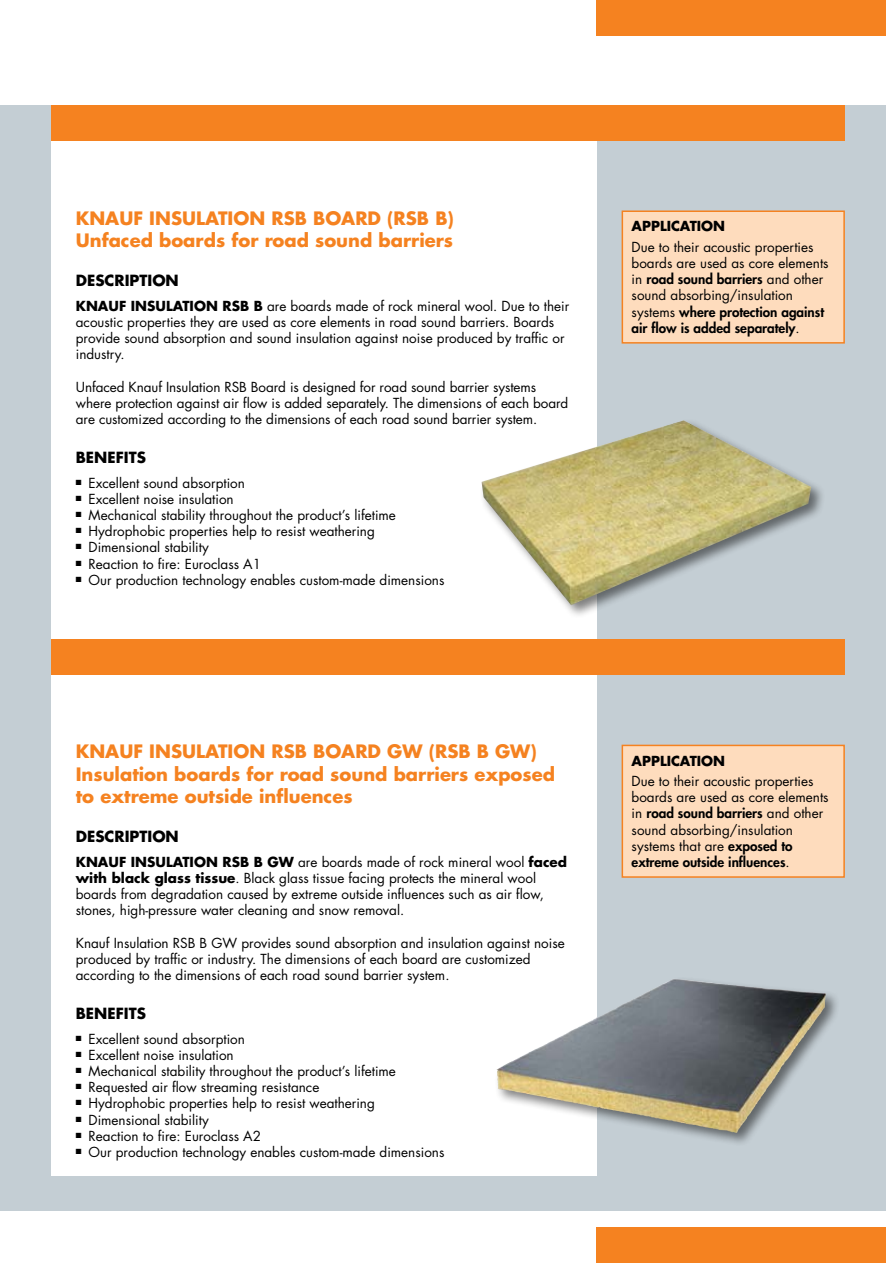
<style>
.page{position:relative;width:886px;height:1263px;background:#fff}
.page>*{position:absolute;margin:0;border:0;box-sizing:border-box;transform-origin:0 0}
.t1{font:700 18px/22.5px "SS Futura";color:#f58220}
.t2{font:700 15px "SS Futura";color:#000}
.t3{font:13.5px/16.2px "SS Futura";color:#000}
.t4{font:700 13.5px "SS Futura";color:#000}
.s1{font-weight:700}
.s2{font-weight:800}
</style>
<div class="page">
<hr style="left:1px;top:52px;width:885px;height:1px;background:#939598">
<hr style="left:1px;top:1210px;width:885px;height:1px;background:#939598">
<hr style="left:76px;top:0;width:1px;height:1263px;background:#939598">
<hr style="left:150px;top:0;width:1px;height:1263px;background:#939598">
<hr style="left:224px;top:0;width:1px;height:1263px;background:#939598">
<hr style="left:299px;top:0;width:1px;height:1263px;background:#ec008c">
<hr style="left:373px;top:0;width:1px;height:1263px;background:#939598">
<hr style="left:448px;top:0;width:1px;height:1263px;background:#939598">
<hr style="left:522px;top:0;width:1px;height:1263px;background:#939598">
<hr style="left:596px;top:0;width:1px;height:1263px;background:#ec008c">
<hr style="left:671px;top:0;width:1px;height:1263px;background:#939598">
<hr style="left:745px;top:0;width:1px;height:1263px;background:#939598">
<hr style="left:820px;top:0;width:1px;height:1263px;background:#939598">
<div style="left:0;top:105px;width:886px;height:1105px;background:#c4ced4"></div>
<div style="left:597px;top:0;width:289px;height:35px;background:#f58220"></div>
<div style="left:51px;top:105px;width:546px;height:1070px;background:#fff"></div>
<hr style="left:604px;top:1220px;width:282px;height:1px;background:#fff">
<div style="left:51px;top:105px;width:793px;height:35px;background:#f58220"></div>
<div style="left:597px;top:1228px;width:289px;height:35px;background:#f58220"></div>
<div style="left:622px;top:211px;width:222px;height:132px;background:#fedcbd"></div>
<div style="left:621px;top:210px;width:224px;height:134px;border:2px solid #f58220"></div>
<div style="left:622px;top:745px;width:222px;height:132px;background:#fedcbd"></div>
<div style="left:621px;top:745px;width:224px;height:133px;border:2px solid #f58220"></div>
<div style="left:51px;top:639px;width:794px;height:35px;background:#f58220"></div>
<div style="left:494px;top:976px;width:346px;height:171px;background:#000;opacity:.5"></div>
<img style="left:573px;top:979px;width:100px;height:51px">
<div style="left:479px;top:418px;width:347px;height:201px;background:#000;opacity:.5"></div>
<img style="left:481px;top:420px;width:330px;height:185px">
<h1 class="t1" style="left:76px;top:206px;width:379px">KNAUF INSU LATION RSB BOARD (RSB B)<br>Unfaced boards for road sound barriers</h1>
<p class="t2" style="left:76px;top:270px;width:105px">DESCRIPTION</p>
<p class="t3" style="left:76px;top:298px;width:495px"><span class="s1">KNAUF INSULATION RSB B</span> are boards made of rock mineral wool. Due to their acoustic properties they are used as core elements in road sound barriers. Boards provide sound absorption and sound insulation against noise produced by traffic or industry.</p>
<p class="t3" style="left:76px;top:379px;width:494px">Unfaced Knauf Insulation RSB Board is designed for road sound barrier systems where protection against air flow is added separately. The dimensions of each board are customized according to the dimensions of each road sound barrier system.</p>
<p class="t2" style="left:76px;top:447px;width:71px">BENEFITS</p>
<p class="t3" style="left:76px;top:474px;width:171px">■ Excellent sound absorption</p>
<p class="t3" style="left:76px;top:491px;width:159px">■ Excellent noise insulation</p>
<p class="t3" style="left:76px;top:507px;width:322px">■ Mechanical stability throughout the product’s lifetime</p>
<p class="t3" style="left:76px;top:523px;width:301px">■ Hydrophobic properties help to resist weathering</p>
<p class="t3" style="left:76px;top:539px;width:134px">■ Dimensional stability</p>
<p class="t3" style="left:76px;top:555px;width:187px">■ Reaction to fire: Euroclass A1</p>
<p class="t3" style="left:76px;top:572px;width:370px">■ Our production technology enables custom-made dimensions</p>
<h1 class="t1" style="left:76px;top:740px;width:481px">KNAUF INSU LATION RSB BOARD GW (RSB B GW)<br>Insulation boards for road sound barriers exposed to extreme outside influences</h1>
<p class="t2" style="left:76px;top:826px;width:105px">DESCRIPTION</p>
<p class="t3" style="left:76px;top:853px;width:493px"><span class="s1">KNAUF INSU LATION RSB B GW</span> are boards made of rock mineral wool <span class="s1">faced with black glass tissue</span>. Black glass tissue facing protects the mineral wool boards from degradation caused by extreme outside influences such as air flow, stones, high-pressure water cleaning and snow removal.</p>
<p class="t3" style="left:76px;top:934px;width:490px">Knauf Insulation RSB B GW provides sound absorption and insulation against noise produced by traffic or industry. The dimensions of each board are customized according to the dimensions of each road sound barrier system.</p>
<p class="t2" style="left:76px;top:1003px;width:71px">BENEFITS</p>
<p class="t3" style="left:76px;top:1030px;width:171px">■ Excellent sound absorption</p>
<p class="t3" style="left:76px;top:1046px;width:159px">■ Excellent noise insulation</p>
<p class="t3" style="left:76px;top:1063px;width:322px">■ Mechanical stability throughout the product’s lifetime</p>
<p class="t3" style="left:76px;top:1079px;width:245px">■ Requested air flow streaming resistance</p>
<p class="t3" style="left:76px;top:1095px;width:301px">■ Hydrophobic properties help to resist weathering</p>
<p class="t3" style="left:76px;top:1111px;width:134px">■ Dimensional stability</p>
<p class="t3" style="left:76px;top:1127px;width:187px">■ Reaction to fire: Euroclass A2</p>
<p class="t3" style="left:76px;top:1144px;width:370px">■ Our production technology enables custom-made dimensions</p>
<p class="t4" style="left:631px;top:217px;width:20px">Application</p>
<p class="t3" style="left:631px;top:239px;width:198px">Due to their acoustic properties boards are used as core elements in <span class="s2">road sound barriers</span> and other sound absorbing/insulation systems <span class="s2">where protection against air flow is added separately</span>.</p>
<p class="t4" style="left:631px;top:751px;width:20px">Application</p>
<p class="t3" style="left:631px;top:773px;width:198px">Due to their acoustic properties boards are used as core elements in <span class="s2">road sound barriers</span> and other sound absorbing/insulation systems that are <span class="s2">exposed to extreme outside influences</span>.</p>
</div>
